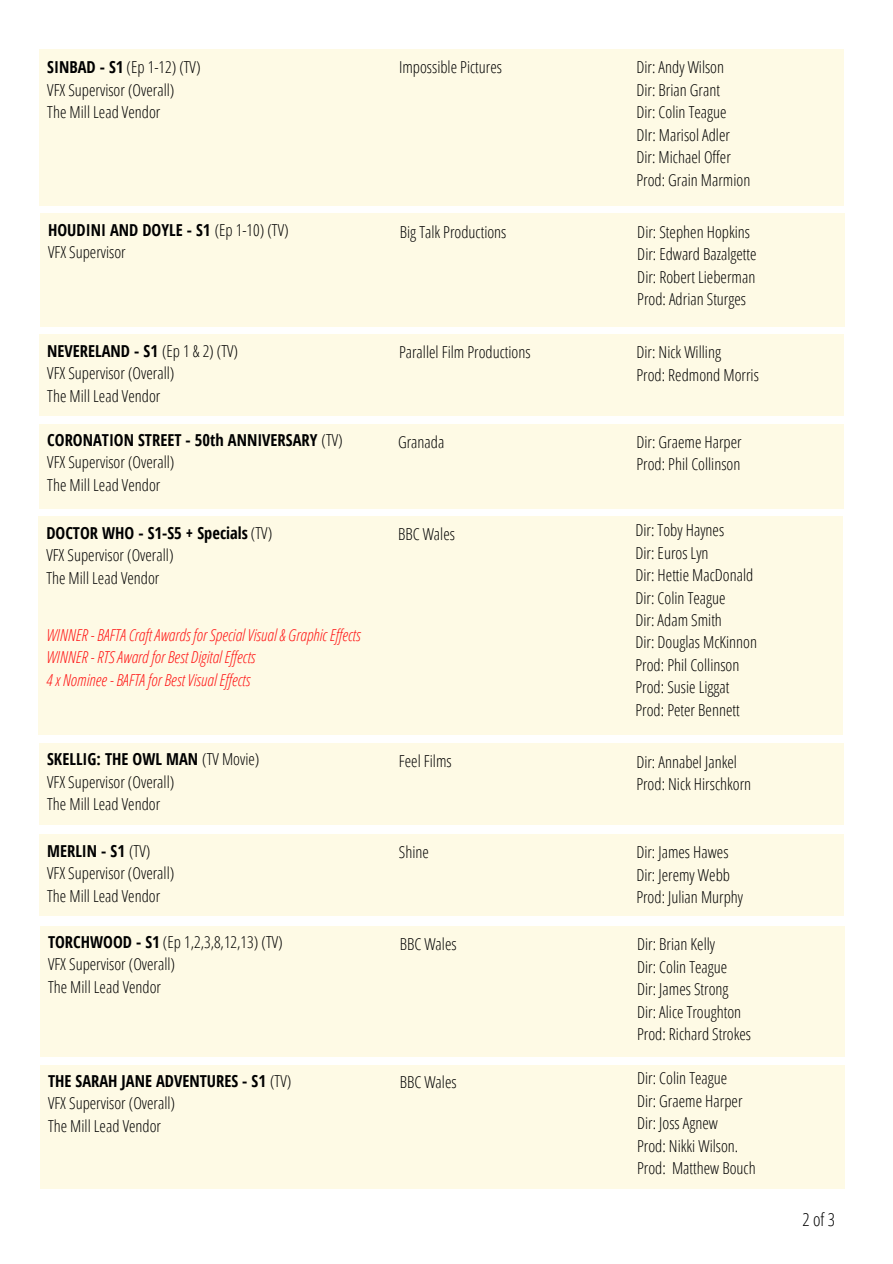
<style>
.page{position:relative;width:893px;height:1264px;background:#fff}
.page>*{position:absolute;margin:0;border:0;box-sizing:border-box;transform-origin:0 0}
.t1{font:300 18px "Open Sans Condensed";color:#000}
.t2{font:300 16.5px/22.5px "Open Sans Condensed";color:#000}
.t3{font:italic 300 16.5px/22.5px "Open Sans Condensed";color:#ff1616}
.s1{font-weight:700}
</style>
<div class="page">
<div style="left:38px;top:516px;width:805px;height:218px;background:#fefae5"></div>
<div style="left:39px;top:743px;width:805px;height:81px;background:#fefae5"></div>
<div style="left:39px;top:834px;width:805px;height:82px;background:#fefae5"></div>
<div style="left:40px;top:925px;width:804px;height:131px;background:#fefae5"></div>
<div style="left:40px;top:1064px;width:804px;height:124px;background:#fefae5"></div>
<div style="left:39px;top:335px;width:805px;height:81px;background:#fefae5"></div>
<div style="left:39px;top:424px;width:805px;height:84px;background:#fefae5"></div>
<div style="left:40px;top:214px;width:804px;height:113px;background:#fefae5"></div>
<div style="left:39px;top:49px;width:805px;height:157px;background:#fefae5"></div>
<p class="t2" style="left:47px;top:56px;width:155px"><span class="s1">SINBAD - S1</span> (Ep 1-12) (TV)<br>VFX Supervisor (Overall)<br>The Mill Lead Vendor</p>
<p class="t2" style="left:399px;top:56px;width:104px">Impossible Pictures</p>
<p class="t2" style="left:636px;top:56px;width:115px">Dir: Andy Wilson<br>Dir: Brian Grant<br>Dir: Colin Teague<br>DIr: Marisol Adler<br>Dir: Michael Offer<br>Prod: Grain Marmion</p>
<p class="t2" style="left:48px;top:218px;width:242px"><span class="s1">HOUDINI AND DOYLE - S1</span> (Ep 1-10) (TV)<br>VFX Supervisor</p>
<p class="t2" style="left:400px;top:220px;width:108px">Big Talk Productions</p>
<p class="t2" style="left:637px;top:220px;width:121px">Dir: Stephen Hopkins<br>Dir: Edward Bazalgette<br>Dir: Robert Lieberman<br>Prod: Adrian Sturges</p>
<p class="t2" style="left:47px;top:339px;width:192px"><span class="s1">NEVERELAND - S1</span> (Ep 1 &amp; 2) (TV)<br>VFX Supervisor (Overall)<br>The Mill Lead Vendor</p>
<p class="t2" style="left:399px;top:341px;width:133px">Parallel Film Productions</p>
<p class="t2" style="left:636px;top:341px;width:124px">Dir: Nick Willing<br>Prod: Redmond Morris</p>
<p class="t2" style="left:47px;top:428px;width:297px"><span class="s1">CORONATION STREET - 50th ANNIVERSARY</span> (TV)<br>VFX Supervisor (Overall)<br>The Mill Lead Vendor</p>
<p class="t2" style="left:398px;top:430px;width:48px">Granada</p>
<p class="t2" style="left:636px;top:430px;width:107px">Dir: Graeme Harper<br>Prod: Phil Collinson</p>
<p class="t2" style="left:46px;top:521px;width:227px"><span class="s1">DOCTOR WHO - S1-S5 + Specials</span> (TV)<br>VFX Supervisor (Overall)<br>The Mill Lead Vendor</p>
<p class="t2" style="left:398px;top:522px;width:58px">BBC Wales</p>
<p class="t2" style="left:635px;top:518px;width:123px">Dir: Toby Haynes<br>Dir: Euros Lyn<br>Dir: Hettie MacDonald<br>Dir: Colin Teague<br>Dir: Adam Smith<br>Dir: Douglas McKinnon<br>Prod: Phil Collinson<br>Prod: Susie Liggat<br>Prod: Peter Bennett</p>
<p class="t2" style="left:47px;top:747px;width:214px"><span class="s1">SKELLIG: THE OWL MAN</span> (TV Movie)<br>VFX Supervisor (Overall)<br>The Mill Lead Vendor</p>
<p class="t2" style="left:399px;top:749px;width:54px">Feel Films</p>
<p class="t2" style="left:636px;top:750px;width:116px">Dir: Annabel Jankel<br>Prod: Nick Hirschkorn</p>
<p class="t2" style="left:47px;top:839px;width:129px"><span class="s1">MERLIN - S1</span> (TV)<br>VFX Supervisor (Overall)<br>The Mill Lead Vendor</p>
<p class="t2" style="left:399px;top:840px;width:32px">Shine</p>
<p class="t2" style="left:636px;top:840px;width:108px">Dir: James Hawes<br>Dir: Jeremy Webb<br>Prod: Julian Murphy</p>
<p class="t2" style="left:48px;top:930px;width:236px"><span class="s1">TORCHWOOD - S1</span> (Ep 1,2,3,8,12,13) (TV)<br>VFX Supervisor (Overall)<br>The Mill Lead Vendor</p>
<p class="t2" style="left:400px;top:931px;width:58px">BBC Wales</p>
<p class="t2" style="left:637px;top:932px;width:115px">Dir: Brian Kelly<br>Dir: Colin Teague<br>Dir: James Strong<br>Dir: Alice Troughton<br>Prod: Richard Strokes</p>
<p class="t2" style="left:48px;top:1069px;width:245px"><span class="s1">THE SARAH JANE ADVENTURES - S1</span> (TV)<br>VFX Supervisor (Overall)<br>The Mill Lead Vendor</p>
<p class="t2" style="left:400px;top:1070px;width:58px">BBC Wales</p>
<p class="t2" style="left:637px;top:1066px;width:120px">Dir: Colin Teague<br>Dir: Graeme Harper<br>Dir: Joss Agnew<br>Prod: Nikki Wilson.<br>Prod: Matthew Bouch</p>
<p class="t3" style="left:46px;top:623px;width:316px">WINNER - BAFTA Craft Awards for Special Visual &amp; Graphic Ef ects<br>WINNER - RTS Awardfor Best Digital Ef ects<br>4 x Nominee - BAFTA for Best Visual Ef ects</p>
<p class="t1" style="left:802px;top:1206px;width:34px">2 of 3</p>
</div>
